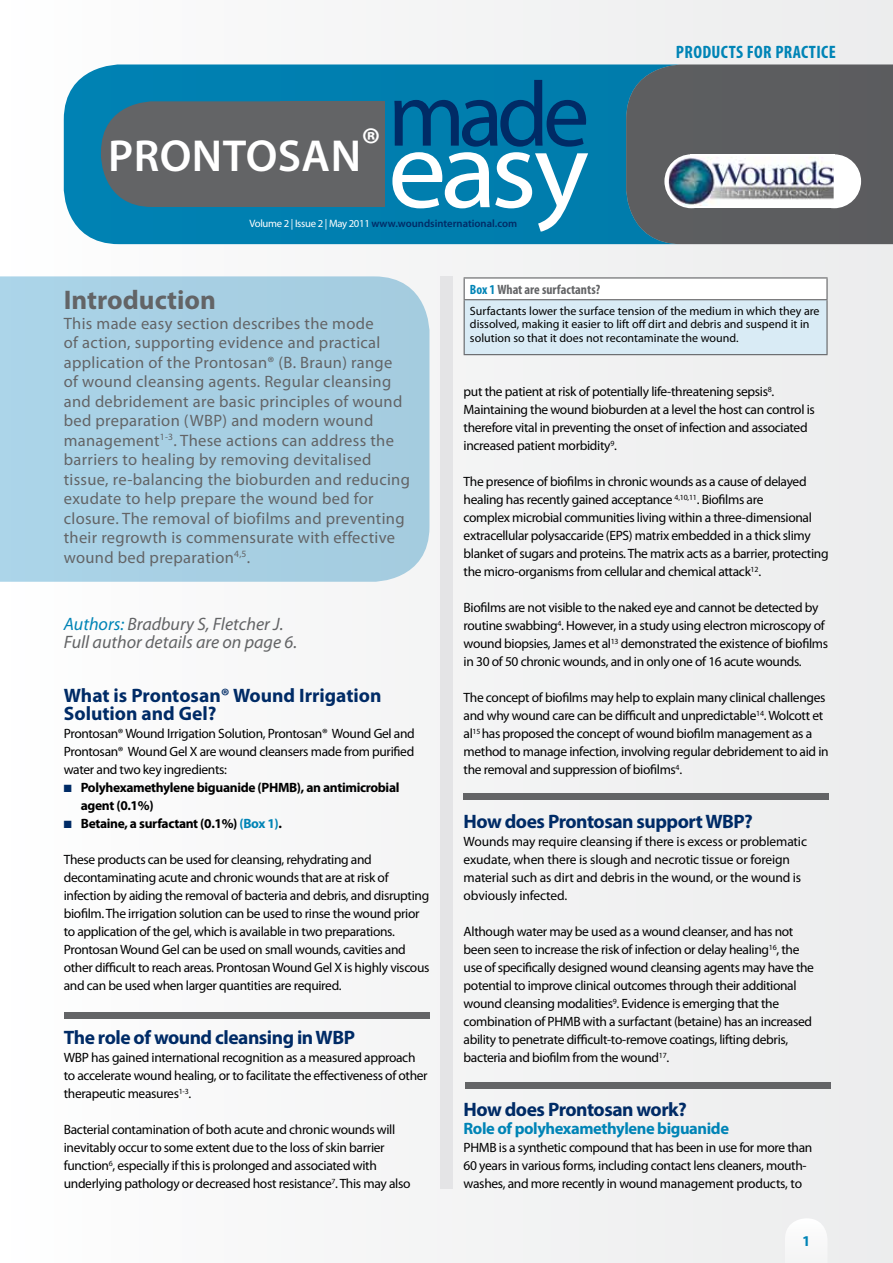
<style>
.page{position:relative;width:893px;height:1263px;background:#f3f4f4}
.page>*{position:absolute;margin:0;border:0;box-sizing:border-box;transform-origin:0 0}
.t1{font:111.3px "Myriad Pro";color:#fff;scale:1.05 1}
.t2{font:92.55px "Myriad Pro";color:#002b66}
.t3{font:600 45px "Myriad Pro";color:#fff}
.t4{font:700 27px "Myriad Pro";color:#636466}
.t5{font:700 19.5px "Myriad Pro";letter-spacing:-.025em;color:#002b66}
.t6{font:700 19.5px/18px "Myriad Pro";color:#002b66}
.t7{font:italic 18px/18px "Myriad Pro";color:#636466}
.t8{font:700 condensed 18px "Myriad Pro";letter-spacing:.02em;color:#0084b6}
.t9{font:16.5px/19.5px "Myriad Pro";letter-spacing:.02em;color:#636466}
.t10{font:700 16.5px "Myriad Pro";letter-spacing:-.025em;color:#0084b6}
.t11{font:700 15px "Myriad Pro";color:#0084b6}
.t12{font:13.5px/18px "Myriad Pro";letter-spacing:-.025em;color:#000}
.t13{font:700 13.5px/18px "Myriad Pro";letter-spacing:-.025em;color:#000}
.t14{font:700 condensed 13.5px "Myriad Pro";color:#636466}
.t15{font:12px/13.5px "Myriad Pro";color:#000}
.t16{font:600 10.65px "Myriad Pro";color:#002b66}
.s1{font-weight:400;color:#fff}
.s2{color:#0084b6}
.s3{color:#002b66}
</style>
<div class="page">
<div style="left:681px;top:64px;width:212px;height:180px;background:#5c5d5f"></div>
<div style="left:0;top:276px;width:429px;height:306px;background:#a7cfe3"></div>
<svg style="left:64px;top:64px;width:617px;height:180px;background:#0d7da8"></svg>
<div style="left:440px;top:276px;width:13px;height:912px;background:#e4e4e6"></div>
<div style="left:101px;top:101px;width:269px;height:106px;background:#636466;border-radius:51px"></div>
<div style="left:280px;top:101px;width:105px;height:106px;background:#636466"></div>
<svg style="left:793px;top:1219px;width:27px;height:5px"></svg>
<svg style="left:664px;top:154px;width:54px;height:54px"></svg>
<div style="left:690px;top:154px;width:145px;height:54px;background:#fff"></div>
<div style="left:807px;top:154px;width:54px;height:54px;background:#fff;border-radius:50%"></div>
<img style="left:668px;top:157px;width:166px;height:49px">
<div style="left:64px;top:1012px;width:365px;height:7px;background:#636466"></div>
<div style="left:464px;top:278px;width:363px;height:22px;background:#fff"></div>
<div style="left:464px;top:300px;width:363px;height:55px;background:#d9ebf5"></div>
<hr style="left:826px;top:278px;width:2px;height:21px;background:#636466">
<hr style="left:826px;top:300px;width:2px;height:54px;background:#636466">
<hr style="left:464px;top:277px;width:364px;height:1px;background:#636466">
<svg style="left:464px;top:278px;width:1px;height:21px"></svg>
<hr style="left:464px;top:299px;width:364px;height:1px;background:#636466">
<hr style="left:464px;top:300px;width:1px;height:54px;background:#636466">
<hr style="left:464px;top:354px;width:364px;height:1px;background:#636466">
<div style="left:464px;top:793px;width:365px;height:6px;background:#636466"></div>
<div style="left:466px;top:1082px;width:365px;height:7px;background:#636466"></div>
<h2 class="t2" style="left:388px;top:58px;width:203px">made</h2>
<h1 class="t1" style="left:388px;top:101px;width:193px">easy</h1>
<h3 class="t3" style="left:108px;top:127px;width:274px">Prontosan®</h3>
<p class="t16" style="left:250px;top:217px;width:269px"><span class="s1">Volume 2 | Issue 2 | May 2011</span> www.woundsinternational.com</p>
<h3 class="t8" style="left:676px;top:41px;width:161px">PRODUCTS FOR PRACTICE</h3>
<h3 class="t4" style="left:64px;top:282px;width:154px">Introduction</h3>
<p class="t9" style="left:64px;top:313px;width:348px">This made easy section describes the mode<br>of action, supporting evidence and practical application of the Prontosan® (B. Braun) range of wound cleansing agents. Regular cleansing and debridement are basic principles of wound bed preparation (WBP) and modern wound management<sup>1-3</sup>. These actions can address the barriers to healing by removing devitalised tissue, re-balancing the bioburden and reducing exudate to help prepare the wound bed for closure. The removal of biofilms and preventing their regrowth is commensurate with effective wound bed preparation<sup>4,5</sup>.</p>
<h3 class="t7" style="left:64px;top:615px;width:235px"><span class="s2">Authors:</span> Bradbury S, Fletcher J.<br>Full author details are on page 6.</h3>
<h3 class="t6" style="left:64px;top:686px;width:319px">What is Prontosan® Wound Irrigation<br>Solution and Gel?</h3>
<p class="t12" style="left:64px;top:724px;width:353px;text-align:justify">Prontosan® Wound Irrigation Solution, Prontosan® Wound Gel and Prontosan® Wound Gel X are wound cleansers made from purified water and two key ingredients:</p>
<p class="t13" style="left:81px;top:778px;width:320px;text-indent:-17px"><span class="s3">■</span> Polyhexamethylene biguanide (PHMB), an antimicrobial agent (0.1%)</p>
<p class="t13" style="left:64px;top:814px;width:220px"><span class="s3">■</span> Betaine, a surfactant (0.1%) <span class="s2">(Box 1)</span>.</p>
<p class="t12" style="left:64px;top:850px;width:367px">These products can be used for cleansing, rehydrating and decontaminating acute and chronic wounds that are at risk of infection by aiding the removal of bacteria and debris, and disrupting biofilm. The irrigation solution can be used to rinse the wound prior to application of the gel, which is available in two preparations.<br>Prontosan Wound Gel can be used on small wounds, cavities and other difficult to reach areas. Prontosan Wound Gel X is highly viscous and can be used when larger quantities are required.</p>
<h3 class="t5" style="left:64px;top:1025px;width:293px">The role of wound cleansing in WBP</h3>
<p class="t12" style="left:64px;top:1048px;width:365px">WBP has gained international recognition as a measured approach to accelerate wound healing, or to facilitate the effectiveness of other therapeutic measures<sup>1-3</sup>.</p>
<p class="t12" style="left:64px;top:1120px;width:348px">Bacterial contamination of both acute and chronic wounds will inevitably occur to some extent due to the loss of skin barrier function<sup>6</sup>, especially if this is prolonged and associated with underlying pathology or decreased host resistance<sup>7</sup>. This may also</p>
<p class="t14" style="left:470px;top:281px;width:132px"><span class="s2">Box 1</span>What are surfactants?</p>
<p class="t15" style="left:470px;top:304px;width:351px">Surfactants lower the surface tension of the medium in which they are dissolved, making it easier to lift off dirt and debris and suspend it in solution so that it does not recontaminate the wound.</p>
<p class="t12" style="left:464px;top:382px;width:353px">put the patient at risk of potentially life-threatening sepsis<sup>8</sup>.<br>Maintaining the wound bioburden at a level the host can control is therefore vital in preventing the onset of infection and associated increased patient morbidity<sup>9</sup>.</p>
<p class="t12" style="left:464px;top:472px;width:366px">The presence of biofilms in chronic wounds as a cause of delayed healing has recently gained acceptance <sup>4,10,11</sup>. Biofilms are<br>complex microbial communities living within a three-dimensional extracellular polysaccaride (EPS) matrix embedded in a thick slimy blanket of sugars and proteins. The matrix acts as a barrier, protecting the micro-organisms from cellular and chemical attack<sup>12</sup>.</p>
<p class="t12" style="left:464px;top:598px;width:366px">Biofilms are not visible to the naked eye and cannot be detected by routine swabbing<sup>4</sup>. However, in a study using electron microscopy of wound biopsies, James et al<sup>13</sup> demonstrated the existence of biofilms in 30 of 50 chronic wounds, and in only one of 16 acute wounds.</p>
<p class="t12" style="left:464px;top:688px;width:367px">The concept of biofilms may help to explain many clinical challenges and why wound care can be difficult and unpredictable<sup>14</sup>. Wolcott et al<sup>15</sup> has proposed the concept of wound biofilm management as a method to manage infection, involving regular debridement to aid in the removal and suppression of biofilms<sup>4</sup>.</p>
<h3 class="t5" style="left:464px;top:809px;width:291px">How does Prontosan support WBP?</h3>
<p class="t12" style="left:464px;top:832px;width:345px">Wounds may require cleansing if there is excess or problematic exudate, when there is slough and necrotic tissue or foreign material such as dirt and debris in the wound, or the wound is obviously infected.</p>
<p class="t12" style="left:464px;top:922px;width:352px">Although water may be used as a wound cleanser, and has not been seen to increase the risk of infection or delay healing<sup>16</sup>, the use of specifically designed wound cleansing agents may have the potential to improve clinical outcomes through their additional wound cleansing modalities<sup>9</sup>. Evidence is emerging that the combination of PHMB with a surfactant (betaine) has an increased ability to penetrate difficult-to-remove coatings, lifting debris, bacteria and biofilm from the wound<sup>17</sup>.</p>
<h3 class="t5" style="left:464px;top:1097px;width:225px">How does Prontosan work?</h3>
<p class="t10" style="left:464px;top:1118px;width:267px">Role of polyhexamethylene biguanide</p>
<p class="t12" style="left:464px;top:1138px;width:350px">PHMB is a synthetic compound that has been in use for more than<br>60 years in various forms, including contact lens cleaners, mouth&shy;washes, and more recently in wound management products, to</p>
<p class="t11" style="left:802px;top:1231px;width:10px">1</p>
</div>
